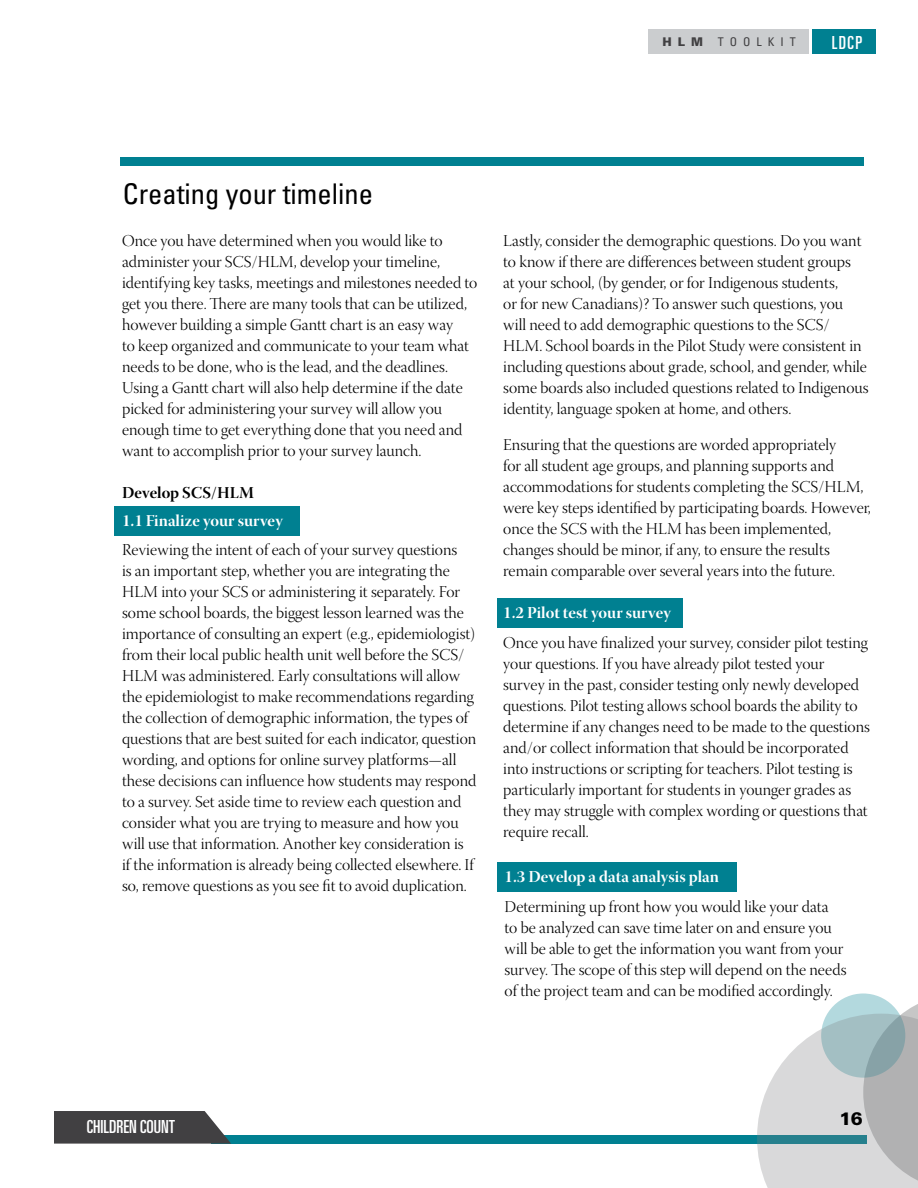
<style>
.page{position:relative;width:918px;height:1188px;background:#fff}
.page>*{position:absolute;margin:0;border:0;box-sizing:border-box;transform-origin:0 0}
.t1{font:condensed 28.5px "Univers LT Std";color:#000}
.t2{font:ultra-condensed 18px "Univers LT Std";color:#fff}
.t3{font:900 18px "Univers LT Std";color:#000}
.t4{font:16.5px/21px "Warnock Pro Light Disp";color:#000}
.t5{font:16.5px "Warnock Pro Bold Disp";color:#fff}
.t6{font:16.5px "Warnock Pro Bold Disp";letter-spacing:.005em;color:#000}
.t7{font:condensed 12px "Univers LT Std";letter-spacing:.5em;color:#414042}
.s1{font-weight:900;font-stretch:normal}
</style>
<div class="page">
<div style="left:211px;top:1135px;width:655px;height:9px;background:#008091"></div>
<svg style="left:54px;top:1111px;width:177px;height:33px;background:#4f4f51"></svg>
<svg style="left:757px;top:993px;width:161px;height:195px"></svg>
<div style="left:813px;top:29px;width:63px;height:25px;background:#008091"></div>
<div style="left:648px;top:29px;width:160px;height:25px;background:#cbcdcf"></div>
<div style="left:115px;top:506px;width:185px;height:30px;background:#008091"></div>
<div style="left:497px;top:598px;width:185px;height:30px;background:#008091"></div>
<div style="left:121px;top:158px;width:743px;height:8px;background:#008091"></div>
<div style="left:497px;top:863px;width:240px;height:29px;background:#008091"></div>
<p class="t7" style="left:663px;top:34px;width:135px"><span class="s1">HLM</span> TOOLKIT</p>
<p class="t2" style="left:832px;top:32px;width:32px">LDCP</p>
<h1 class="t1" style="left:123px;top:176px;width:252px">Creating your timeline</h1>
<p class="t4" style="left:122px;top:231px;width:357px">Once you have determined when you would like to administer your SCS/HLM, develop your timeline, identifying key tasks, meetings and milestones needed to get you there. There are many tools that can be utilized, however building a simple Gantt chart is an easy way<br>to keep organized and communicate to your team what needs to be done, who is the lead, and the deadlines.<br>Using a Gantt chart will also help determine if the date picked for administering your survey will allow you enough time to get everything done that you need and want to accomplish prior to your survey launch.</p>
<p class="t6" style="left:122px;top:482px;width:134px">Develop SCS/HLM</p>
<p class="t5" style="left:122px;top:511px;width:162px">1.1 Finalize your survey</p>
<p class="t4" style="left:122px;top:540px;width:356px">Reviewing the intent of each of your survey questions<br>is an important step, whether you are integrating the HLM into your SCS or administering it separately. For some school boards, the biggest lesson learned was the importance of consulting an expert (e.g., epidemiologist) from their local public health unit well before the SCS/ HLM was administered. Early consultations will allow the epidemiologist to make recommendations regarding the collection of demographic information, the types of questions that are best suited for each indicator, question wording, and options for online survey platforms—all these decisions can influence how students may respond to a survey. Set aside time to review each question and consider what you are trying to measure and how you will use that information. Another key consideration is<br>if the information is already being collected elsewhere. If so, remove questions as you see fit to avoid duplication.</p>
<p class="t4" style="left:503px;top:231px;width:367px">Lastly, consider the demographic questions. Do you want to know if there are differences between student groups<br>at your school, (by gender, or for Indigenous students,<br>or for new Canadians)? To answer such questions, you will need to add demographic questions to the SCS/ HLM. School boards in the Pilot Study were consistent in including questions about grade, school, and gender, while some boards also included questions related to Indigenous identity, language spoken at home, and others.</p>
<p class="t4" style="left:503px;top:435px;width:369px">Ensuring that the questions are worded appropriately<br>for all student age groups, and planning supports and accommodations for students completing the SCS/HLM, were key steps identified by participating boards. However, once the SCS with the HLM has been implemented, changes should be minor, if any, to ensure the results remain comparable over several years into the future.</p>
<p class="t5" style="left:503px;top:602px;width:169px">1.2 Pilot test your survey</p>
<p class="t4" style="left:503px;top:633px;width:368px">Once you have finalized your survey, consider pilot testing your questions. If you have already pilot tested your survey in the past, consider testing only newly developed questions. Pilot testing allows school boards the ability to determine if any changes need to be made to the questions and/or collect information that should be incorporated into instructions or scripting for teachers. Pilot testing is particularly important for students in younger grades as they may struggle with complex wording or questions that require recall.</p>
<p class="t5" style="left:505px;top:867px;width:216px">1.3 Develop a data analysis plan</p>
<p class="t4" style="left:505px;top:898px;width:343px">Determining up front how you would like your data<br>to be analyzed can save time later on and ensure you will be able to get the information you want from your survey. The scope of this step will depend on the needs of the project team and can be modified accordingly.</p>
<p class="t2" style="left:87px;top:1116px;width:90px">CHILDREN COUNT</p>
<p class="t3" style="left:840px;top:1107px;width:25px">16</p>
</div>
